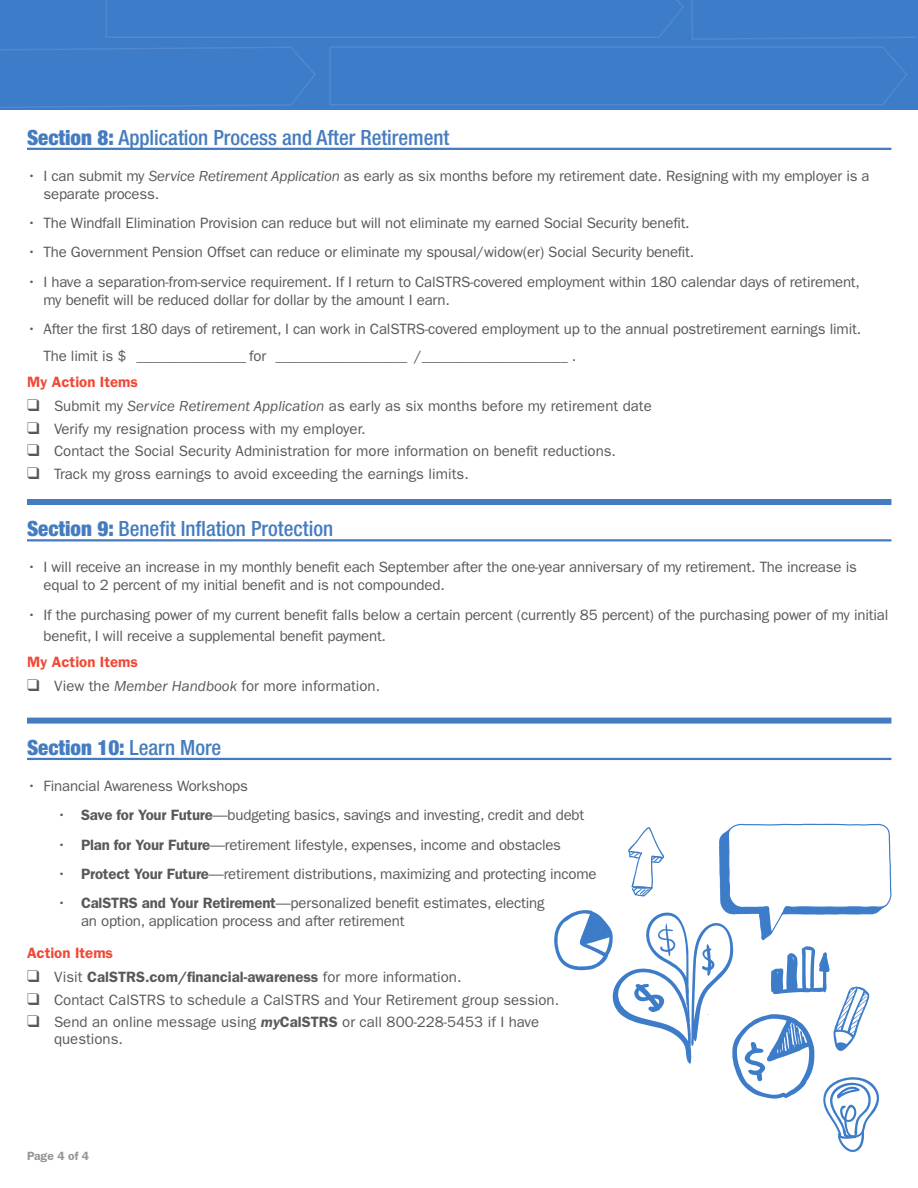
<style>
.page{position:relative;width:918px;height:1188px;background:#fff}
.page>*{position:absolute;margin:0;border:0;box-sizing:border-box;transform-origin:0 0}
.t1{font:500 condensed 21px "Helvetica Neue LT Pro";color:#457cbf}
.t2{font:900 condensed 21px "Helvetica Neue LT Pro";color:#457cbf}
.t3{font:15px/18px "ITC Franklin Gothic Std";letter-spacing:-.015em;color:#58595b}
.t4{font:600 15px "ITC Franklin Gothic Std";color:#58595b}
.t5{font:600 15px "ITC Franklin Gothic Std";color:#f04937}
.t6{font:600 12px "ITC Franklin Gothic Std";color:#939598}
.s1{font-weight:900}
.s2{font-style:italic}
.s3{font-weight:500}
.s4{font-weight:600}
.s5{font-weight:400}
.s6{font-weight:600;font-style:italic}
</style>
<div class="page">
<hr style="left:27px;top:757px;width:864px;height:2px;background:#457cbf">
<div style="left:27px;top:717px;width:864px;height:6px;background:#457cbf"></div>
<div style="left:27px;top:499px;width:864px;height:6px;background:#457cbf"></div>
<hr style="left:27px;top:539px;width:864px;height:2px;background:#457cbf">
<hr style="left:27px;top:148px;width:864px;height:2px;background:#457cbf">
<div style="left:0;top:0;width:918px;height:110px;background:#3d7cc9"></div>
<svg style="left:554px;top:823px;width:337px;height:329px"></svg>
<h2 class="t1" style="left:27px;top:125px;width:424px"><span class="s1">Section 8:</span> Application Process and After Retirement</h2>
<p class="t3" style="left:44px;top:167px;width:827px;text-indent:-17px">• I can submit my <span class="s2">Service Retirement Application</span> as early as six months before my retirement date. Resigning with my employer is a separate process.</p>
<p class="t3" style="left:27px;top:214px;width:664px">• The Windfall Elimination Provision can reduce but will not eliminate my earned Social Security beneft.</p>
<p class="t3" style="left:27px;top:243px;width:669px">• The Government Pension Offset can reduce or eliminate my spousal/widow(er) Social Security beneft.</p>
<p class="t3" style="left:44px;top:272px;width:818px;text-indent:-16px">• I have a separation-from-service requirement. If I return to CalSTRS-covered employment within 180 calendar days of retirement, my beneft will be reduced dollar for dollar by the amount I earn.</p>
<p class="t3" style="left:27px;top:320px;width:835px">• After the frst 180 days of retirement, I can work in CalSTRS-covered employment up to the annual postretirement earnings limit.</p>
<p class="t3" style="left:44px;top:347px;width:365px">The limit is $ _______________ for __________________</p>
<p class="t3" style="left:414px;top:347px;width:163px">/____________________ .</p>
<h3 class="t5" style="left:27px;top:373px;width:113px">My Action Items</h3>
<p class="t3" style="left:27px;top:397px;width:626px">❑ Submit my <span class="s2">Service Retirement Application</span> as early as six months before my retirement date</p>
<p class="t3" style="left:27px;top:419px;width:340px">❑ Verify my resignation process with my employer.</p>
<p class="t3" style="left:27px;top:442px;width:590px">❑ Contact the Social Security Administration for more information on beneft reductions.</p>
<p class="t3" style="left:27px;top:464px;width:443px">❑ Track my gross earnings to avoid exceeding the earnings limits.</p>
<h2 class="t1" style="left:27px;top:516px;width:308px"><span class="s1">Section 9:</span> Beneft Infation Protection</h2>
<p class="t3" style="left:44px;top:558px;width:814px;text-indent:-16px">• I will receive an increase in my monthly beneft each September after the one-year anniversary of my retirement. The increase is equal to 2 percent of my initial beneft and is not compounded.</p>
<p class="t3" style="left:44px;top:603px;width:846px;line-height:21.6px;text-indent:-16px">• If the purchasing power of my current beneft falls below a certain percent (currently 85 percent) of the purchasing power of my initial beneft, I will receive a supplemental beneft payment.</p>
<h3 class="t5" style="left:27px;top:653px;width:113px">My Action Items</h3>
<p class="t3" style="left:27px;top:677px;width:355px">❑ View the <span class="s2">Member Handbook</span> for more information.</p>
<h2 class="t2" style="left:27px;top:734px;width:196px">Section 10: <span class="s3">Learn More</span></h2>
<p class="t3" style="left:27px;top:776px;width:222px">• Financial Awareness Workshops</p>
<p class="t3" style="left:57px;top:806px;width:528px">• <span class="s4">Save for Your Future</span>—budgeting basics, savings and investing, credit and debt</p>
<p class="t3" style="left:57px;top:835px;width:505px">• <span class="s4">Plan for Your Future</span>—retirement lifestyle, expenses, income and obstacles</p>
<p class="t3" style="left:57px;top:864px;width:541px">• <span class="s4">Protect Your Future</span>—retirement distributions, maximizing and protecting income</p>
<p class="t3" style="left:81px;top:893px;width:465px;text-indent:-24px">• <span class="s4">CalSTRS and Your Retirement</span>—personalized beneft estimates, electing an option, application process and after retirement</p>
<h3 class="t5" style="left:27px;top:944px;width:88px">Action Items</h3>
<p class="t4" style="left:27px;top:968px;width:436px">❑ <span class="s5">Visit</span> CalSTRS.com/fnancial-awareness <span class="s5">for more information.</span></p>
<p class="t3" style="left:27px;top:990px;width:533px">❑ Contact CalSTRS to schedule a CalSTRS and Your Retirement group session.</p>
<p class="t3" style="left:54px;top:1013px;width:487px;line-height:16.5px;text-indent:-27px">❑ Send an online message using <span class="s6">my</span><span class="s4">CalSTRS</span> or call 800-228-5453 if I have questions.</p>
<p class="t6" style="left:27px;top:1148px;width:64px">Page 4 of 4</p>
</div>
